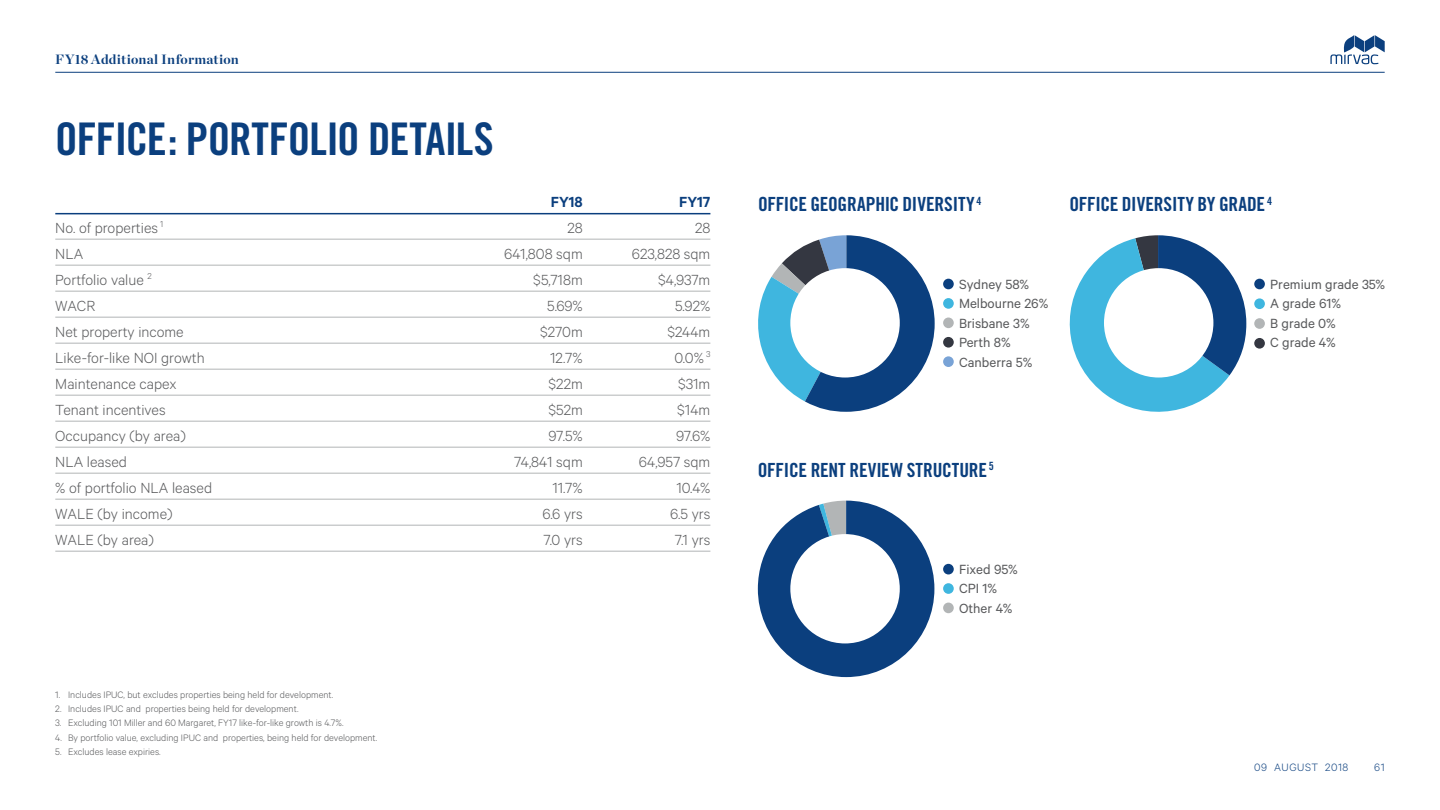
<style>
.page{position:relative;width:1440px;height:810px;background:#fff}
.page>*{position:absolute;margin:0;border:0;box-sizing:border-box;transform-origin:0 0}
.t1{font:45px "Trade Gothic Bold Cond Twenty";letter-spacing:-.02em;color:#0b3f7e}
.t2{font:19.5px "Trade Gothic Bold Cond Twenty";letter-spacing:-.015em;color:#0b3f7e}
.t3{font:300 16.5px "Calibre";color:#58595b}
.t4{font:600 16.5px "Calibre";color:#0b3f7e}
.t5{font:15px/19.5px "Calibre";color:#58595b}
.t6{font:700 13.5px "Chronicle Display";letter-spacing:.015em;color:#0b3f7e}
.t7{font:300 12px "Calibre";letter-spacing:.05em;color:#0b3f7e}
.t8{font:300 10.5px "Calibre";color:#58595b}
</style>
<div class="page">
<hr style="left:55px;top:72px;width:1329px;height:1px;background:#0b3f7e">
<svg style="left:1330px;top:35px;width:54px;height:29px"></svg>
<hr style="left:55px;top:213px;width:655px;height:1px;background:#0b3f7e">
<hr style="left:55px;top:239px;width:655px;height:1px;background:#b2b5b6">
<hr style="left:55px;top:265px;width:655px;height:1px;background:#b2b5b6">
<hr style="left:55px;top:291px;width:655px;height:1px;background:#b2b5b6">
<hr style="left:55px;top:317px;width:655px;height:1px;background:#b2b5b6">
<hr style="left:55px;top:343px;width:655px;height:1px;background:#b2b5b6">
<hr style="left:55px;top:369px;width:655px;height:1px;background:#b2b5b6">
<hr style="left:55px;top:395px;width:655px;height:1px;background:#b2b5b6">
<hr style="left:55px;top:421px;width:655px;height:1px;background:#b2b5b6">
<hr style="left:55px;top:447px;width:655px;height:1px;background:#b2b5b6">
<hr style="left:55px;top:473px;width:655px;height:1px;background:#b2b5b6">
<hr style="left:55px;top:499px;width:655px;height:1px;background:#b2b5b6">
<hr style="left:55px;top:525px;width:655px;height:1px;background:#b2b5b6">
<hr style="left:55px;top:551px;width:655px;height:1px;background:#b2b5b6">
<svg style="left:758px;top:235px;width:176px;height:177px"></svg>
<svg style="left:1069px;top:235px;width:177px;height:177px"></svg>
<div style="left:1254px;top:279px;width:10px;height:10px;background:#0b3f7e;border-radius:50%"></div>
<div style="left:1254px;top:318px;width:10px;height:11px;background:#b2b5b6;border-radius:50%"></div>
<div style="left:1254px;top:338px;width:10px;height:11px;background:#343741;border-radius:50%"></div>
<div style="left:1254px;top:298px;width:10px;height:11px;background:#3fb6df;border-radius:50%"></div>
<div style="left:943px;top:356px;width:10px;height:11px;background:#79a3d6;border-radius:50%"></div>
<div style="left:943px;top:318px;width:10px;height:10px;background:#b2b5b6;border-radius:50%"></div>
<div style="left:943px;top:279px;width:10px;height:10px;background:#0b3f7e;border-radius:50%"></div>
<div style="left:943px;top:337px;width:10px;height:11px;background:#343741;border-radius:50%"></div>
<div style="left:943px;top:298px;width:10px;height:11px;background:#3fb6df;border-radius:50%"></div>
<svg style="left:757px;top:501px;width:177px;height:176px"></svg>
<div style="left:943px;top:564px;width:10px;height:10px;background:#0b3f7e;border-radius:50%"></div>
<div style="left:943px;top:583px;width:10px;height:11px;background:#3fb6df;border-radius:50%"></div>
<div style="left:943px;top:603px;width:10px;height:10px;background:#b2b5b6;border-radius:50%"></div>
<div style="left:790px;top:268px;width:109px;height:110px;background:#fff;border-radius:50%"></div>
<div style="left:1103px;top:268px;width:110px;height:110px;background:#fff;border-radius:50%"></div>
<div style="left:790px;top:534px;width:109px;height:109px;background:#fff;border-radius:50%"></div>
<p class="t6" style="left:55px;top:48px;width:185px">FY18 Additional Information</p>
<h1 class="t1" style="left:55px;top:112px;width:440px">OFFICE: PORTFOLIO DETAILS</h1>
<p class="t4" style="left:551px;top:192px;width:33px">FY18</p>
<p class="t4" style="left:679px;top:192px;width:33px">FY17</p>
<p class="t3" style="left:55px;top:218px;width:110px">No. of properties <sup>1</sup></p>
<p class="t3" style="left:567px;top:218px;width:17px">28</p>
<p class="t3" style="left:695px;top:218px;width:17px">28</p>
<p class="t3" style="left:55px;top:244px;width:30px">NLA</p>
<p class="t3" style="left:504px;top:244px;width:80px">641,808 sqm</p>
<p class="t3" style="left:632px;top:244px;width:80px">623,828 sqm</p>
<p class="t3" style="left:55px;top:270px;width:98px">Portfolio value <sup>2</sup></p>
<p class="t3" style="left:533px;top:270px;width:51px">$5,718m</p>
<p class="t3" style="left:658px;top:270px;width:54px">$4,937m</p>
<p class="t3" style="left:55px;top:296px;width:42px">WACR</p>
<p class="t3" style="left:547px;top:296px;width:37px">5.69%</p>
<p class="t3" style="left:675px;top:296px;width:37px">5.92%</p>
<p class="t3" style="left:55px;top:322px;width:130px">Net property income</p>
<p class="t3" style="left:540px;top:322px;width:44px">$270m</p>
<p class="t3" style="left:667px;top:322px;width:44px">$244m</p>
<p class="t3" style="left:55px;top:348px;width:151px">Like-for-like NOI growth</p>
<p class="t3" style="left:550px;top:348px;width:34px">12.7%</p>
<p class="t3" style="left:674px;top:348px;width:37px">0.0% <sup>3</sup></p>
<p class="t3" style="left:55px;top:374px;width:123px">Maintenance capex</p>
<p class="t3" style="left:548px;top:374px;width:36px">$22m</p>
<p class="t3" style="left:678px;top:374px;width:34px">$31m</p>
<p class="t3" style="left:55px;top:400px;width:112px">Tenant incentives</p>
<p class="t3" style="left:548px;top:400px;width:36px">$52m</p>
<p class="t3" style="left:677px;top:400px;width:35px">$14m</p>
<p class="t3" style="left:55px;top:426px;width:132px">Occupancy (by area)</p>
<p class="t3" style="left:548px;top:426px;width:36px">97.5%</p>
<p class="t3" style="left:676px;top:426px;width:36px">97.6%</p>
<p class="t3" style="left:55px;top:452px;width:73px">NLA leased</p>
<p class="t3" style="left:514px;top:452px;width:70px">74,841 sqm</p>
<p class="t3" style="left:639px;top:452px;width:73px">64,957 sqm</p>
<p class="t3" style="left:55px;top:478px;width:158px">% of portfolio NLA leased</p>
<p class="t3" style="left:552px;top:478px;width:32px">11.7%</p>
<p class="t3" style="left:676px;top:478px;width:35px">10.4%</p>
<p class="t3" style="left:55px;top:504px;width:119px">WALE (by income)</p>
<p class="t3" style="left:542px;top:504px;width:42px">6.6 yrs</p>
<p class="t3" style="left:670px;top:504px;width:42px">6.5 yrs</p>
<p class="t3" style="left:55px;top:530px;width:100px">WALE (by area)</p>
<p class="t3" style="left:543px;top:530px;width:41px">7.0 yrs</p>
<p class="t3" style="left:674px;top:530px;width:37px">7.1 yrs</p>
<p class="t8" style="left:55px;top:689px;width:279px">1. Includes IPUC, but excludes properties being held for development.</p>
<p class="t8" style="left:55px;top:703px;width:245px">2. Includes IPUC and properties being held for development.</p>
<p class="t8" style="left:55px;top:717px;width:290px">3. Excluding 101 Miller and 60 Margaret, FY17 like-for-like growth is 4.7%.</p>
<p class="t8" style="left:55px;top:731px;width:323px">4. By portfolio value, excluding IPUC and properties, being held for development.</p>
<p class="t8" style="left:55px;top:745px;width:107px">5. Excludes lease expiries.</p>
<p class="t2" style="left:758px;top:192px;width:225px">OFFICE GEOGRAPHIC DIVERSITY <sup>4</sup></p>
<p class="t2" style="left:1069px;top:192px;width:204px">OFFICE DIVERSITY BY GRADE <sup>4</sup></p>
<p class="t5" style="left:959px;top:274px;width:91px">Sydney 58%<br>Melbourne 26%<br>Brisbane 3%<br>Perth 8%<br>Canberra 5%</p>
<p class="t2" style="left:757px;top:458px;width:238px">OFFICE RENT REVIEW STRUCTURE <sup>5</sup></p>
<p class="t5" style="left:959px;top:559px;width:60px">Fixed 95%<br>CPI 1%<br>Other 4%</p>
<p class="t5" style="left:1270px;top:274px;width:116px">Premium grade 35%<br>A grade 61%<br>B grade 0%<br>C grade 4%</p>
<p class="t7" style="left:1253px;top:760px;width:96px">09 AUGUST 2018</p>
<p class="t7" style="left:1374px;top:760px;width:12px">61</p>
</div>
